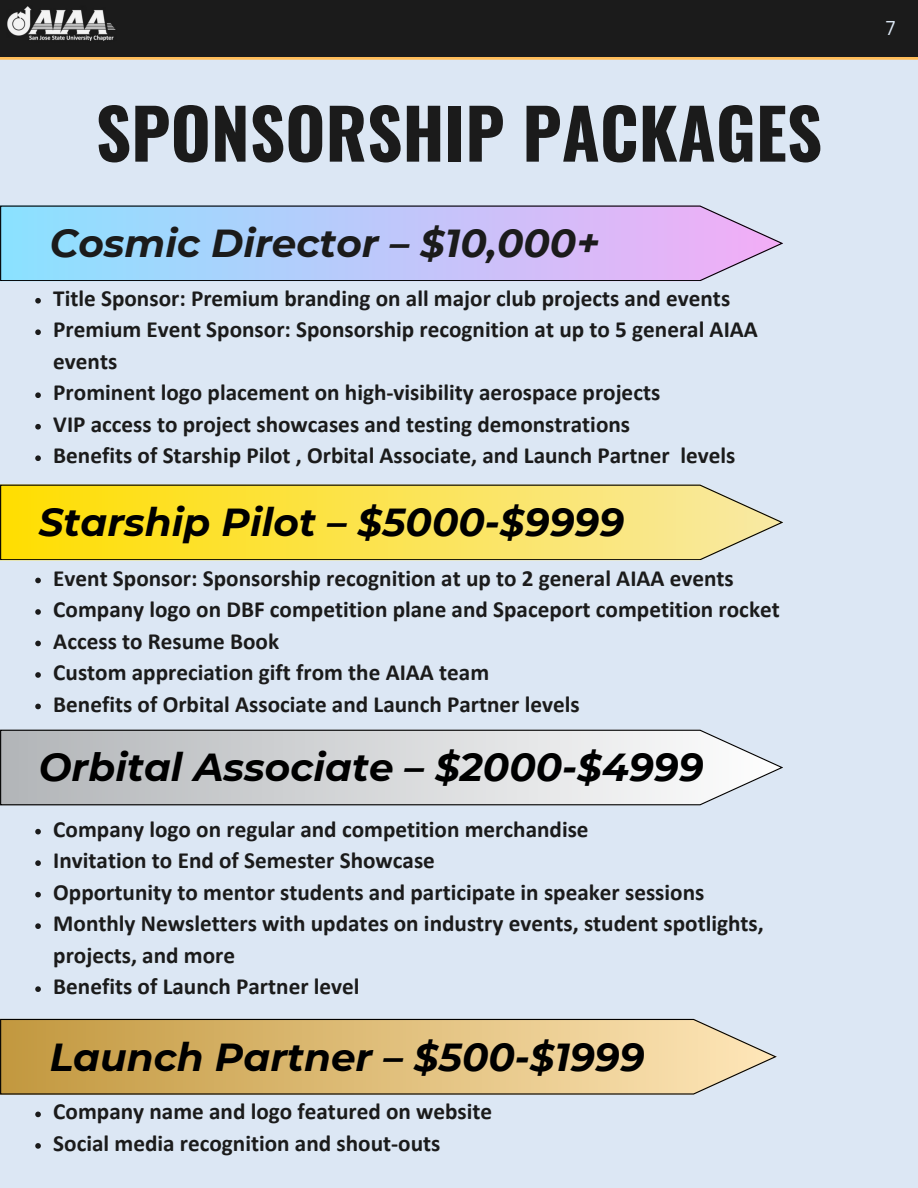
<style>
.page{position:relative;width:918px;height:1188px;background:#dce7f4}
.page>*{position:absolute;margin:0;border:0;box-sizing:border-box;transform-origin:0 0}
.t1{font:700 69px "Oswald";color:#1b1b1b}
.t2{font:italic 700 39px "Montserrat";color:#000}
.t3{font:italic 700 39px "Montserrat";color:#1b1b1b}
.t4{font:700 23.25px/31.5px "Calibri";color:#1b1b1b}
.t5{font:19.5px "Canva Sans";color:#dce7f4}
</style>
<div class="page">
<svg style="left:0;top:206px;width:783px;height:75px;background:#b8c5f4"></svg>
<svg style="left:0;top:485px;width:783px;height:75px;background:#f4dd54"></svg>
<svg style="left:0;top:730px;width:783px;height:75px"></svg>
<svg style="left:0;top:1019px;width:777px;height:75px;background:#d7b97b"></svg>
<svg style="left:35px;top:298px;width:6px;height:6px"></svg>
<svg style="left:35px;top:329px;width:6px;height:6px"></svg>
<svg style="left:35px;top:392px;width:6px;height:6px"></svg>
<svg style="left:35px;top:424px;width:6px;height:6px"></svg>
<svg style="left:35px;top:455px;width:6px;height:6px"></svg>
<svg style="left:35px;top:578px;width:6px;height:5px"></svg>
<svg style="left:35px;top:609px;width:6px;height:6px"></svg>
<svg style="left:35px;top:641px;width:6px;height:5px"></svg>
<svg style="left:35px;top:672px;width:6px;height:6px"></svg>
<svg style="left:35px;top:704px;width:6px;height:5px"></svg>
<svg style="left:35px;top:829px;width:6px;height:5px"></svg>
<svg style="left:35px;top:860px;width:6px;height:6px"></svg>
<svg style="left:35px;top:892px;width:6px;height:5px"></svg>
<svg style="left:35px;top:923px;width:6px;height:6px"></svg>
<svg style="left:35px;top:986px;width:6px;height:6px"></svg>
<svg style="left:35px;top:1112px;width:6px;height:5px"></svg>
<svg style="left:35px;top:1143px;width:6px;height:6px"></svg>
<svg style="left:0;top:56px;width:918px;height:4px;background:#c39753"></svg>
<div style="left:0;top:0;width:918px;height:56px;background:#1b1b1b"></div>
<img style="left:7px;top:6px;width:109px;height:35px">
<p class="t1" style="left:96px;top:79px;width:728px">SPONSORSHIP PACKAGES</p>
<p class="t3" style="left:50px;top:220px;width:552px">Cosmic Director – $10,000+</p>
<h2 class="t4" style="left:53px;top:284px;width:678px">Title Sponsor: Premium branding on all major club projects and events</h2>
<p class="t4" style="left:53px;top:316px;width:706px">Premium Event Sponsor: Sponsorship recognition at up to 5 general AIAA events</p>
<p class="t4" style="left:53px;top:379px;width:609px">Prominent logo placement on high-visibility aerospace projects</p>
<p class="t4" style="left:53px;top:410px;width:578px">VIP access to project showcases and testing demonstrations</p>
<p class="t4" style="left:53px;top:442px;width:684px">Benefits of Starship Pilot , Orbital Associate, and Launch Partner levels</p>
<p class="t2" style="left:39px;top:499px;width:587px">Starship Pilot – $5000-$9999</p>
<p class="t4" style="left:53px;top:564px;width:682px">Event Sponsor: Sponsorship recognition at up to 2 general AIAA events</p>
<h2 class="t4" style="left:53px;top:595px;width:728px">Company logo on DBF competition plane and Spaceport competition rocket</h2>
<p class="t4" style="left:53px;top:627px;width:227px">Access to Resume Book</p>
<p class="t4" style="left:53px;top:658px;width:437px">Custom appreciation gift from the AIAA team</p>
<p class="t4" style="left:53px;top:690px;width:528px">Benefits of Orbital Associate and Launch Partner levels</p>
<p class="t2" style="left:39px;top:744px;width:666px">Orbital Associate – $2000-$4999</p>
<p class="t4" style="left:53px;top:815px;width:537px">Company logo on regular and competition merchandise</p>
<p class="t4" style="left:53px;top:847px;width:383px">Invitation to End of Semester Showcase</p>
<h2 class="t4" style="left:53px;top:878px;width:653px">Opportunity to mentor students and participate in speaker sessions</h2>
<p class="t4" style="left:53px;top:910px;width:712px">Monthly Newsletters with updates on industry events, student spotlights, projects, and more</p>
<p class="t4" style="left:53px;top:973px;width:308px">Benefits of Launch Partner level</p>
<h1 class="t2" style="left:50px;top:1033px;width:596px">Launch Partner – $500-$1999</h1>
<p class="t4" style="left:53px;top:1098px;width:440px">Company name and logo featured on website</p>
<p class="t4" style="left:53px;top:1129px;width:389px">Social media recognition and shout-outs</p>
<h2 class="t5" style="left:886px;top:14px;width:11px">7</h2>
</div>
